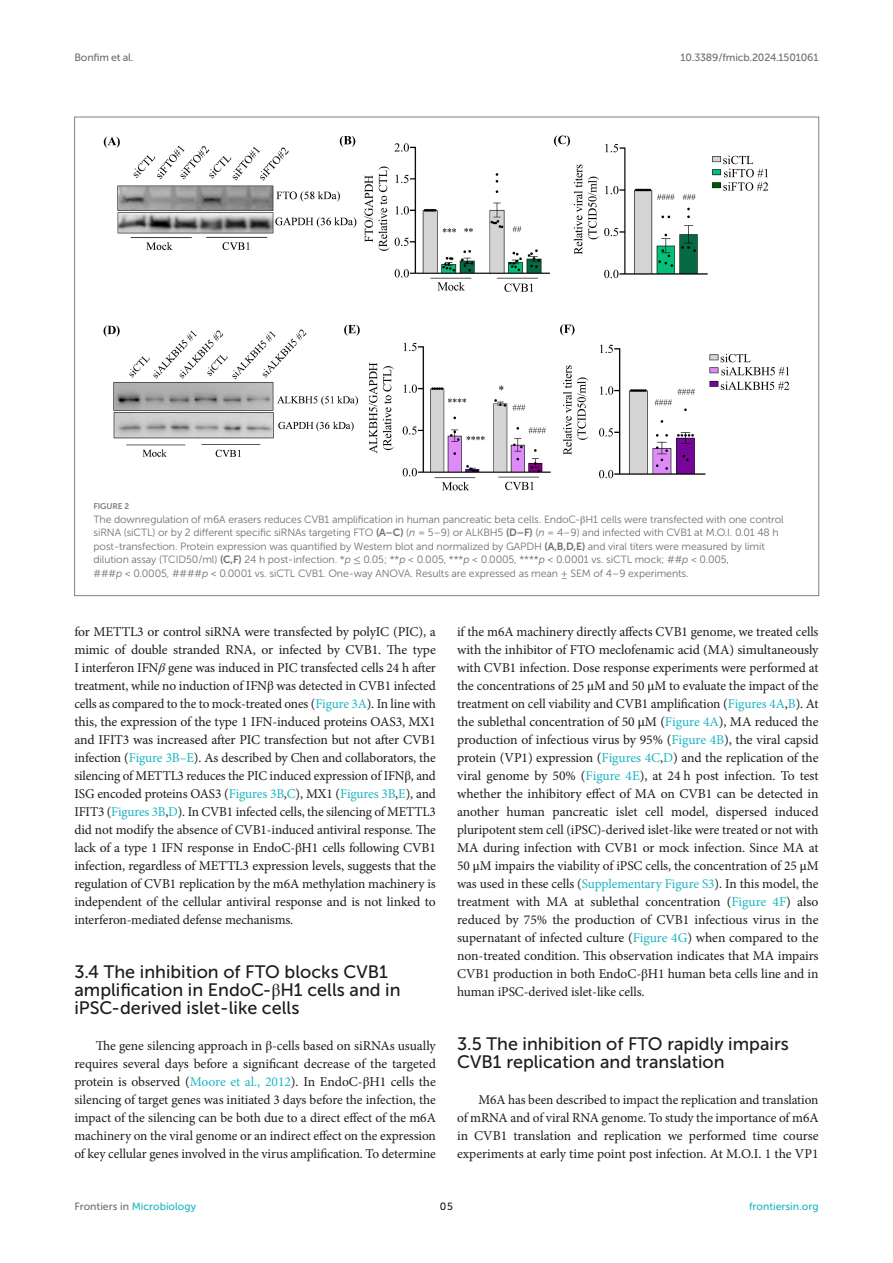
<style>
.page{position:relative;width:893px;height:1263px;background:#fff}
.page>*{position:absolute;margin:0;border:0;box-sizing:border-box;transform-origin:0 0}
.HEAD_2{font:18px/18px "Museo Sans 500";color:#1b1c1b}
.TEXT{font:13.5px/18px "Minion Pro";letter-spacing:-.01em;color:#1b1c1b;text-align:justify}
.FIG_LEG{font:10.5px/13.5px "Museo Sans 300";letter-spacing:-.01em;color:#706f70}
.t1{font:10.5px "Museo Sans 500";color:#1db5c3}
.t2{font:10.5px "Museo Sans 500";letter-spacing:-.015em;color:#706f70}
.t3{font:10.5px "Museo Sans 500";color:#1b1c1b}
.FIG_HD{font:8.25px "Museo Sans 700";letter-spacing:-.01em;color:#7e7f7f}
.s1{font-family:"STIX General"}
.s2{font-family:"Museo Sans 700"}
.s3{font-style:italic}
.s4{font-family:"STIX General";font-style:italic}
.s5{color:#1db5c3}
.s6{color:#706f70}
</style>
<div class="page">
<img style="left:104px;top:136px;width:685px;height:354px">
<p class="t2" style="left:74px;top:51px;width:61px">Bonfim et al.</p>
<p class="t2" style="left:681px;top:51px;width:139px">10.3389/fmicb.2024.1501061</p>
<p class="FIG_HD" style="left:94px;top:502px;width:37px">FIGURE 2</p>
<p class="FIG_LEG" style="left:94px;top:512px;width:692px">The downregulation of m6A erasers reduces CVB1 amplification in human pancreatic beta cells. EndoC-<span class="s1">β</span>H1 cells were transfected with one control siRNA (siCTL) or by 2 different specific siRNAs targeting FTO <span class="s2">(A–C)</span> (<span class="s3">n</span> = 5–9) or ALKBH5 <span class="s2">(D–F)</span> (<span class="s3">n</span> = 4–9) and infected with CVB1 at M.O.I. 0.01 48 h post-transfection. Protein expression was quantified by Western blot and normalized by GAPDH <span class="s2">(A,B,D,E)</span> and viral titers were measured by limit dilution assay (TCID50/ml) <span class="s2">(C,F)</span> 24 h post-infection. *<span class="s3">p</span> <span class="s1">≤</span> 0.05; **<span class="s3">p</span> &lt; 0.005, ***<span class="s3">p</span> &lt; 0.0005, ****<span class="s3">p</span> &lt; 0.0001 vs. siCTL mock; ##<span class="s3">p</span> &lt; 0.005,<br>###<span class="s3">p</span> &lt; 0.0005, ####<span class="s3">p</span> &lt; 0.0001 vs. siCTL CVB1. One-way ANOVA. Results are expressed as mean ± SEM of 4–9 experiments.</p>
<p class="TEXT" style="left:74px;top:623px;width:363px">for METTL3 or control siRNA were transfected by polyIC (PIC), a mimic of double stranded RNA, or infected by CVB1. The type I interferon IFN<span class="s4">β</span> gene was induced in PIC transfected cells 24 h after treatment, while no induction of IFN<span class="s1">β</span> was detected in CVB1 infected cells as compared to the to mock-treated ones (<span class="s5">Figure 3A</span>). In line with this, the expression of the type 1 IFN-induced proteins OAS3, MX1 and IFIT3 was increased after PIC transfection but not after CVB1 infection (<span class="s5">Figure 3B–E</span>). As described by Chen and collaborators, the silencing of METTL3 reduces the PIC induced expression of IFN<span class="s1">β</span>, and ISG encoded proteins OAS3 (<span class="s5">Figures 3B</span>,<span class="s5">C</span>), MX1 (<span class="s5">Figures 3B</span>,<span class="s5">E</span>), and IFIT3 (<span class="s5">Figures 3B</span>,<span class="s5">D</span>). In CVB1 infected cells, the silencing of METTL3 did not modify the absence of CVB1-induced antiviral response. The lack of a type 1 IFN response in EndoC-<span class="s1">β</span>H1 cells following CVB1 infection, regardless of METTL3 expression levels, suggests that the regulation of CVB1 replication by the m6A methylation machinery is independent of the cellular antiviral response and is not linked to interferon-mediated defense mechanisms.</p>
<p class="HEAD_2" style="left:74px;top:963px;width:328px">3.4 The inhibition of FTO blocks CVB1 amplification in EndoC-<span class="s1">β</span>H1 cells and in iPSC-derived islet-like cells</p>
<p class="TEXT" style="left:74px;top:1037px;width:363px;text-indent:21px">The gene silencing approach in <span class="s1">β</span>-cells based on siRNAs usually requires several days before a significant decrease of the targeted protein is observed (<span class="s5">Moore et al., 2012</span>). In EndoC-<span class="s1">β</span>H1 cells the silencing of target genes was initiated 3 days before the infection, the impact of the silencing can be both due to a direct effect of the m6A machinery on the viral genome or an indirect effect on the expression of key cellular genes involved in the virus amplification. To determine</p>
<p class="TEXT" style="left:457px;top:623px;width:363px">if the m6A machinery directly affects CVB1 genome, we treated cells with the inhibitor of FTO meclofenamic acid (MA) simultaneously with CVB1 infection. Dose response experiments were performed at the concentrations of 25 <span class="s1">μ</span>M and 50 <span class="s1">μ</span>M to evaluate the impact of the treatment on cell viability and CVB1 amplification (<span class="s5">Figures 4A</span>,<span class="s5">B</span>). At the sublethal concentration of 50 <span class="s1">μ</span>M (<span class="s5">Figure 4A</span>), MA reduced the production of infectious virus by 95% (<span class="s5">Figure 4B</span>), the viral capsid protein (VP1) expression (<span class="s5">Figures 4C</span>,<span class="s5">D</span>) and the replication of the viral genome by 50% (<span class="s5">Figure 4E</span>), at 24 h post infection. To test whether the inhibitory effect of MA on CVB1 can be detected in another human pancreatic islet cell model, dispersed induced pluripotent stem cell (iPSC)-derived islet-like were treated or not with MA during infection with CVB1 or mock infection. Since MA at 50 <span class="s1">μ</span>M impairs the viability of iPSC cells, the concentration of 25 <span class="s1">μ</span>M was used in these cells (<span class="s5">Supplementary Figure S3</span>). In this model, the treatment with MA at sublethal concentration (<span class="s5">Figure 4F</span>) also reduced by 75% the production of CVB1 infectious virus in the supernatant of infected culture (<span class="s5">Figure 4G</span>) when compared to the non-treated condition. This observation indicates that MA impairs CVB1 production in both EndoC-<span class="s1">β</span>H1 human beta cells line and in human iPSC-derived islet-like cells.</p>
<p class="HEAD_2" style="left:457px;top:1035px;width:333px">3.5 The inhibition of FTO rapidly impairs<br>CVB1 replication and translation</p>
<p class="TEXT" style="left:457px;top:1091px;width:363px;text-indent:21px">M6A has been described to impact the replication and translation of mRNA and of viral RNA genome. To study the importance of m6A in CVB1 translation and replication we performed time course experiments at early time point post infection. At M.O.I. 1 the VP1</p>
<p class="t1" style="left:74px;top:1200px;width:123px"><span class="s6">Frontiers in</span> Microbiology</p>
<p class="t3" style="left:440px;top:1200px;width:14px">05</p>
<p class="t1" style="left:749px;top:1200px;width:71px">frontiersin.org</p>
</div>
